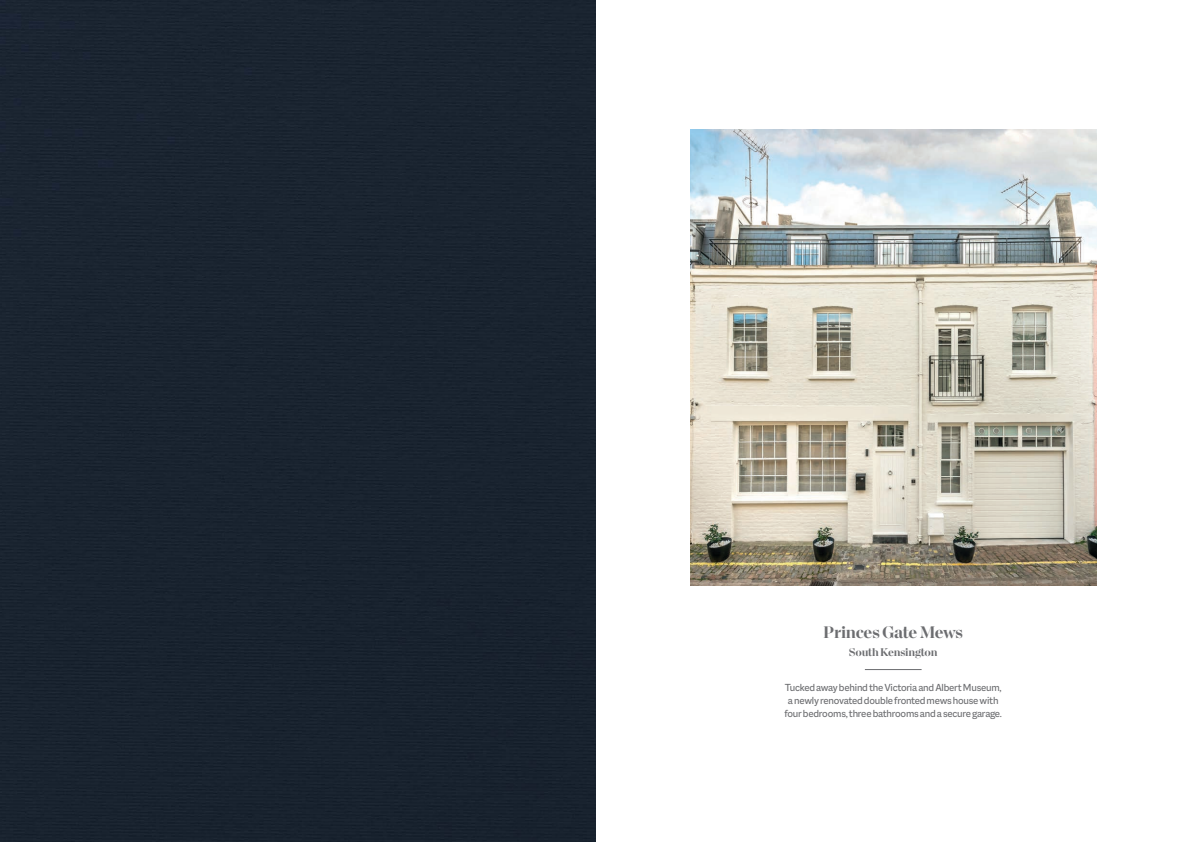
<style>
.page{position:relative;width:1191px;height:842px;background:#fff}
.page>*{position:absolute;margin:0;border:0;box-sizing:border-box;transform-origin:0 0}
.t1{font:700 18px "Macklin Display";letter-spacing:-.02em;color:#6c6d70}
.t2{font:700 12px "Macklin Display";letter-spacing:-.02em;color:#6c6d70}
.t3{font:11px/13.2px "Macklin Sans";letter-spacing:-.02em;color:#6c6d70;text-align:center}
</style>
<div class="page">
<img style="left:690px;top:130px;width:406px;height:455px">
<hr style="left:865px;top:669px;width:56px;height:1px;background:#6c6d70">
<div style="left:0;top:0;width:595px;height:842px;background:#19232f"></div>
<p class="t1" style="left:823px;top:621px;width:141px">Princes Gate Mews</p>
<p class="t2" style="left:849px;top:645px;width:90px">South Kensington</p>
<p class="t3" style="left:784px;top:680px;width:219px">Tucked away behind the Victoria and Albert Museum, a newly renovated double fronted mews house with four bedrooms, three bathrooms and a secure garage.</p>
</div>
